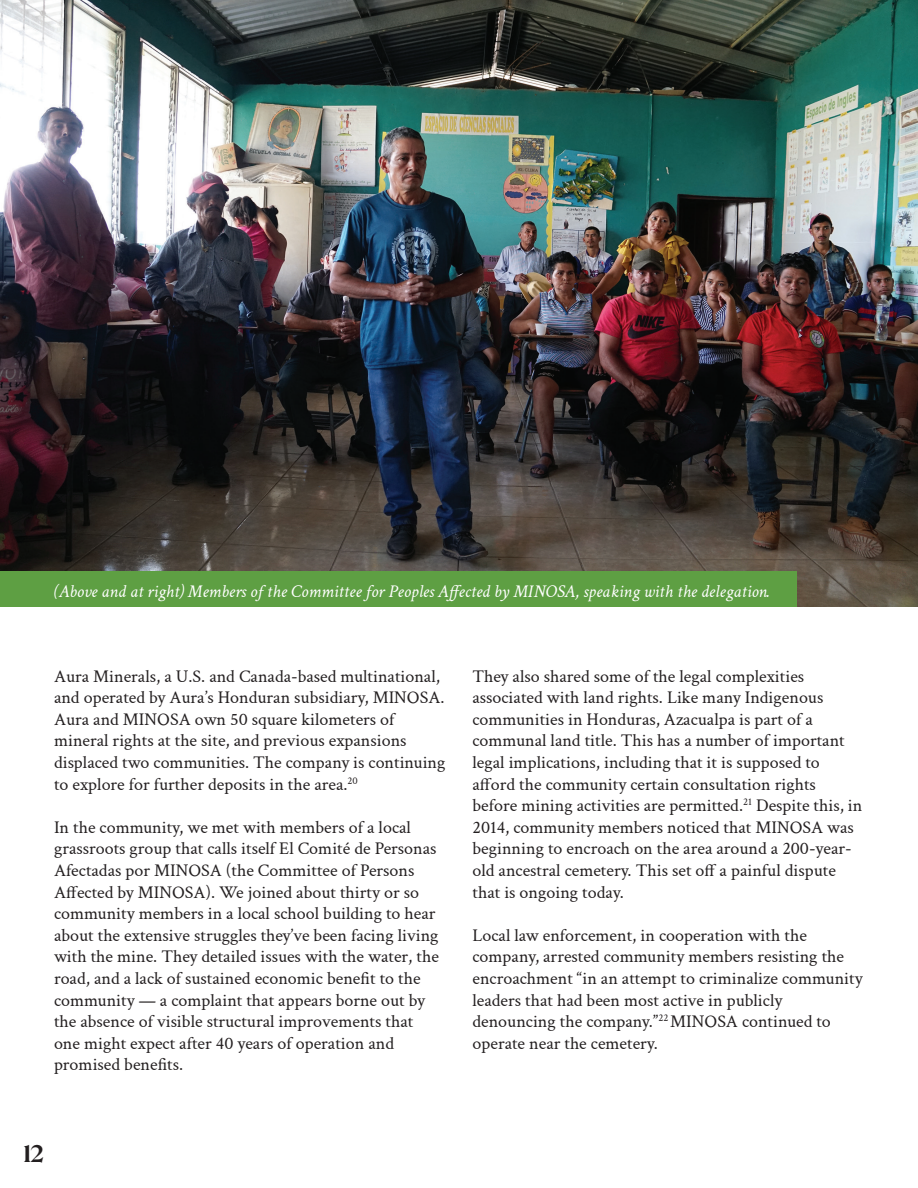
<style>
.page{position:relative;width:918px;height:1188px;background:#fff}
.page>*{position:absolute;margin:0;border:0;box-sizing:border-box;transform-origin:0 0}
.t1{font:600 22.5px "Roslindale Display";color:#231f20}
.t2{font:18px/21.6px "Crimson Text";color:#231f20}
.t3{font:italic 18px "Crimson Text";color:#fff}
</style>
<div class="page">
<img style="left:0;top:0;width:918px;height:607px">
<hr style="left:917px;top:989px;width:1px;height:199px;background:#f4f0e6">
<div style="left:0;top:571px;width:796px;height:36px;background:#5e9f43"></div>
<p class="t3" style="left:54px;top:578px;width:718px">(Above and at right) Members of the Committee for Peoples Affected by MINOSA, speaking with the delegation.</p>
<p class="t2" style="left:54px;top:664px;width:393px">Aura Minerals, a U.S. and Canada-based multinational, and operated by Aura’s Honduran subsidiary, MINOSA.<br>Aura and MINOSA own 50 square kilometers of mineral rights at the site, and previous expansions displaced two communities. The company is continuing to explore for further deposits in the area.<sup>20</sup></p>
<p class="t2" style="left:54px;top:815px;width:386px">In the community, we met with members of a local grassroots group that calls itself El Comité de Personas Afectadas por MINOSA (the Committee of Persons Affected by MINOSA). We joined about thirty or so community members in a local school building to hear about the extensive struggles they’ve been facing living with the mine. They detailed issues with the water, the road, and a lack of sustained economic benefit to the community — a complaint that appears borne out by the absence of visible structural improvements that one might expect after 40 years of operation and promised benefits.</p>
<p class="t2" style="left:472px;top:664px;width:391px">They also shared some of the legal complexities associated with land rights. Like many Indigenous communities in Honduras, Azacualpa is part of a communal land title. This has a number of important legal implications, including that it is supposed to afford the community certain consultation rights before mining activities are permitted.<sup>21</sup> Despite this, in 2014, community members noticed that MINOSA was beginning to encroach on the area around a 200-year&shy;old ancestral cemetery. This set off a painful dispute that is ongoing today.</p>
<p class="t2" style="left:472px;top:923px;width:392px">Local law enforcement, in cooperation with the company, arrested community members resisting the encroachment “in an attempt to criminalize community leaders that had been most active in publicly denouncing the company.”<sup>22</sup> MINOSA continued to operate near the cemetery.</p>
<p class="t1" style="left:24px;top:1134px;width:21px">12</p>
</div>
